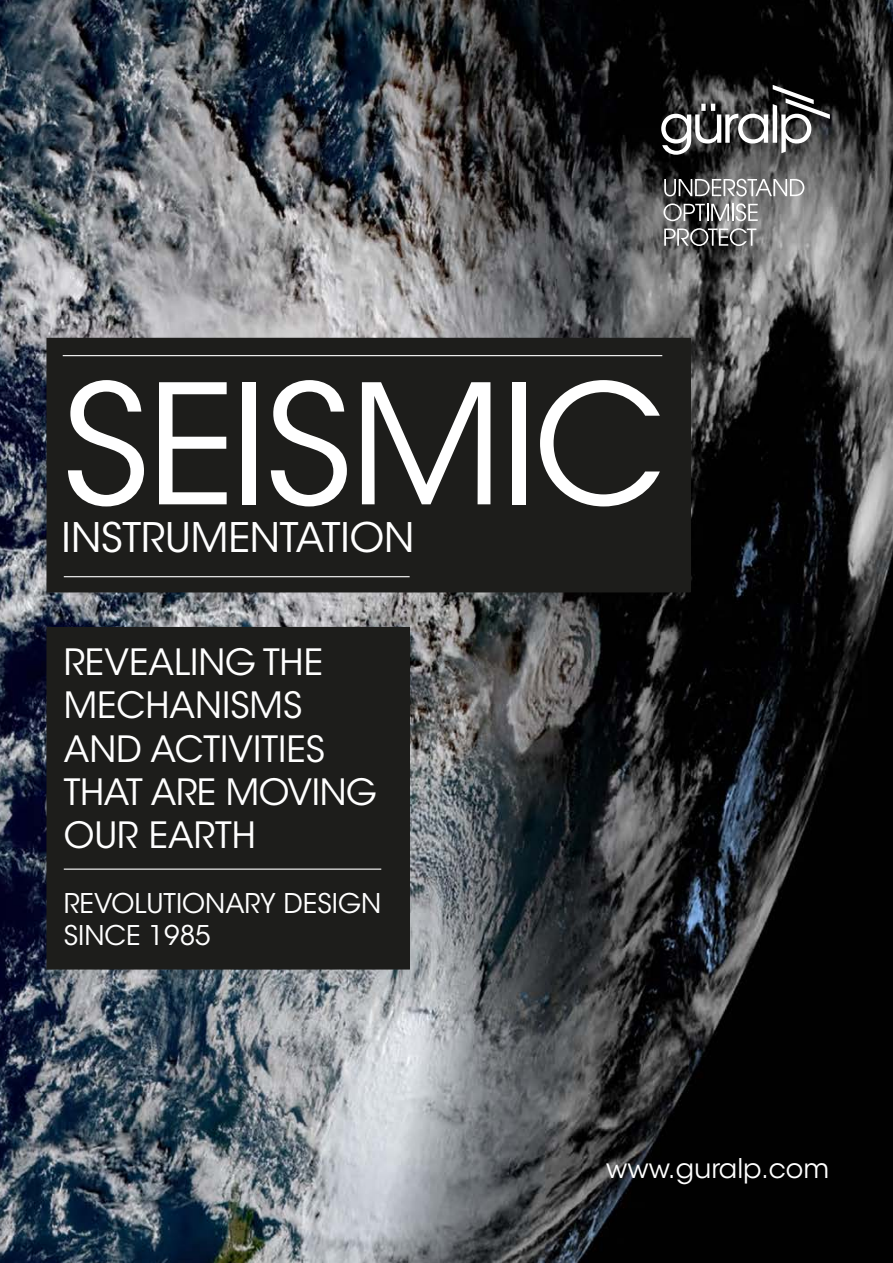
<style>
.page{position:relative;width:893px;height:1263px;background:#fff}
.page>*{position:absolute;margin:0;border:0;box-sizing:border-box;transform-origin:0 0}
.Product_Title{font:165px "ITC Avant Garde Std";letter-spacing:-.02em;color:#fff}
.Product_Title-2{font:40.5px "ITC Avant Garde Std";color:#fff}
.t1{font:36px/43.2px "ITC Avant Garde Std";color:#fff}
.t2{font:27px/32.4px "ITC Avant Garde Std";color:#fff}
</style>
<div class="page">
<img style="left:0;top:0;width:893px;height:1263px">
<div style="left:47px;top:338px;width:643px;height:254px;background:#1d1d1b"></div>
<div style="left:47px;top:627px;width:362px;height:342px;background:#1d1d1b"></div>
<div style="left:47px;top:627px;width:363px;height:342px;border:1px solid #1d1d1b"></div>
<svg style="left:664px;top:179px;width:140px;height:17px"></svg>
<svg style="left:663px;top:203px;width:95px;height:18px"></svg>
<svg style="left:664px;top:228px;width:92px;height:18px;background:#777"></svg>
<svg style="left:661px;top:85px;width:169px;height:70px"></svg>
<hr style="left:63px;top:355px;width:599px;height:1px;background:#fff">
<hr style="left:64px;top:868px;width:317px;height:2px;background:#fff">
<hr style="left:64px;top:576px;width:346px;height:1px;background:#fff">
<p class="Product_Title" style="left:62px;top:345px;width:605px">SEISMIC</p>
<p class="Product_Title-2" style="left:62px;top:513px;width:354px">INSTRUMENTATION</p>
<p class="t1" style="left:64px;top:641px;width:315px">REVEALING THE<br>MECHANISMS<br>AND ACTIVITIES<br>THAT ARE MOVING<br>OUR EARTH</p>
<p class="t2" style="left:64px;top:887px;width:319px">REVOLUTIONARY DESIGN<br>SINCE 1985</p>
<p class="t2" style="left:606px;top:1152px;width:224px">www.guralp.com</p>
</div>
